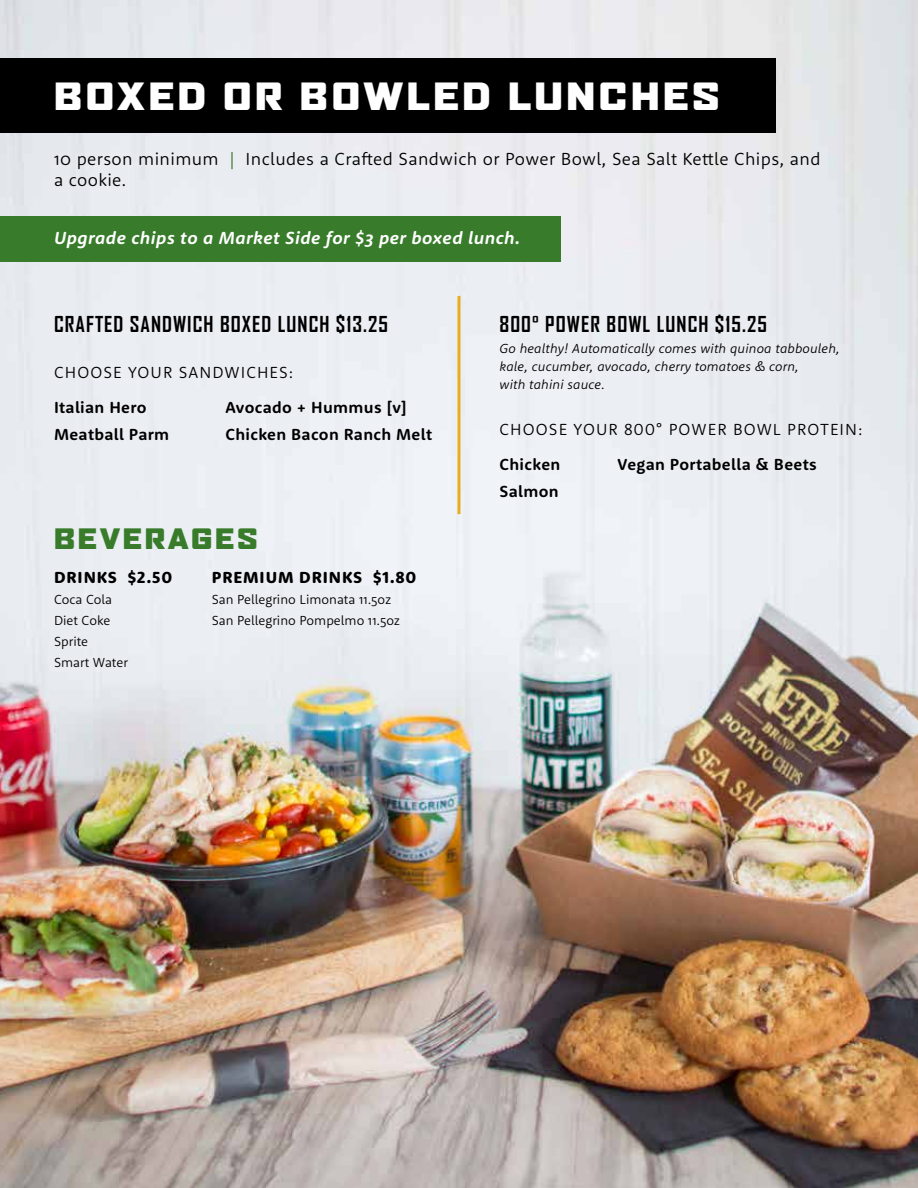
<style>
.page{position:relative;width:918px;height:1188px;background:#fff}
.page>*{position:absolute;margin:0;border:0;box-sizing:border-box;transform-origin:0 0}
.t1{font:900 expanded 36px "Agency FB";letter-spacing:.1em;color:#fff}
.t2{font:900 expanded 27px "Agency FB";letter-spacing:.1em;color:#387c2b}
.t3{font:700 21px "Agency FB";letter-spacing:.05em;color:#000}
.t4{font:300 18px/21px "Rooney Sans";letter-spacing:.02em;color:#000}
.t5{font:italic 700 18px "Rooney Sans";letter-spacing:.025em;color:#fff}
.t6{font:700 16.5px/27px "Rooney Sans";letter-spacing:.02em;color:#000}
.t7{font:300 16.5px "Rooney Sans";letter-spacing:.065em;color:#000}
.t8{font:800 16.5px "Rooney Sans";letter-spacing:.055em;color:#000}
.t9{font:italic 300 13.5px/18px "Rooney Sans";letter-spacing:.01em;color:#000}
.t10{font:300 13.5px/21px "Rooney Sans";color:#000}
.s1{color:#387c2b}
</style>
<div class="page">
<img style="left:0;top:0;width:918px;height:1188px">
<div style="left:0;top:216px;width:560px;height:45px;background:#387c2b"></div>
<div style="left:0;top:58px;width:775px;height:75px;background:#000"></div>
<hr style="left:458px;top:296px;width:2px;height:218px;background:#e9ab21">
<h1 class="t1" style="left:54px;top:75px;width:667px">BOXED OR BOWLED LUNCHES</h1>
<h3 class="t4" style="left:54px;top:148px;width:768px">10 person minimum <span class="s1">|</span> Includes a Crafted Sandwich or Power Bowl, Sea Salt Kettle Chips, and a cookie.</h3>
<h3 class="t5" style="left:54px;top:226px;width:468px">Upgrade chips to a Market Side for $3 per boxed lunch.</h3>
<h3 class="t3" style="left:54px;top:311px;width:336px">CRAFTED SANDWICH BOXED LUNCH $13.25</h3>
<p class="t7" style="left:54px;top:361px;width:241px">CHOOSE YOUR SANDWICHES:</p>
<p class="t6" style="left:54px;top:394px;width:117px">Italian Hero<br>Meatball Parm</p>
<p class="t6" style="left:225px;top:394px;width:208px">Avocado + Hummus [v]<br>Chicken Bacon Ranch Melt</p>
<h2 class="t2" style="left:54px;top:523px;width:205px">BEVERAGES</h2>
<p class="t8" style="left:212px;top:566px;width:206px">PREMIUM DRINKS $1.80</p>
<p class="t10" style="left:212px;top:588px;width:190px">San Pellegrino Limonata 11.5oz<br>San Pellegrino Pompelmo 11.5oz</p>
<p class="t8" style="left:54px;top:566px;width:120px">DRINKS $2.50</p>
<p class="t10" style="left:54px;top:588px;width:75px">Coca Cola<br>Diet Coke<br>Sprite<br>Smart Water</p>
<h3 class="t3" style="left:500px;top:311px;width:269px">800° POWER BOWL LUNCH $15.25</h3>
<p class="t9" style="left:500px;top:339px;width:342px">Go healthy! Automatically comes with quinoa tabbouleh, kale, cucumber, avocado, cherry tomatoes &amp; corn,<br>with tahini sauce.</p>
<p class="t7" style="left:500px;top:418px;width:364px">CHOOSE YOUR 800° POWER BOWL PROTEIN:</p>
<p class="t6" style="left:500px;top:451px;width:62px">Chicken<br>Salmon</p>
<p class="t6" style="left:618px;top:451px;width:201px">Vegan Portabella &amp; Beets</p>
</div>
